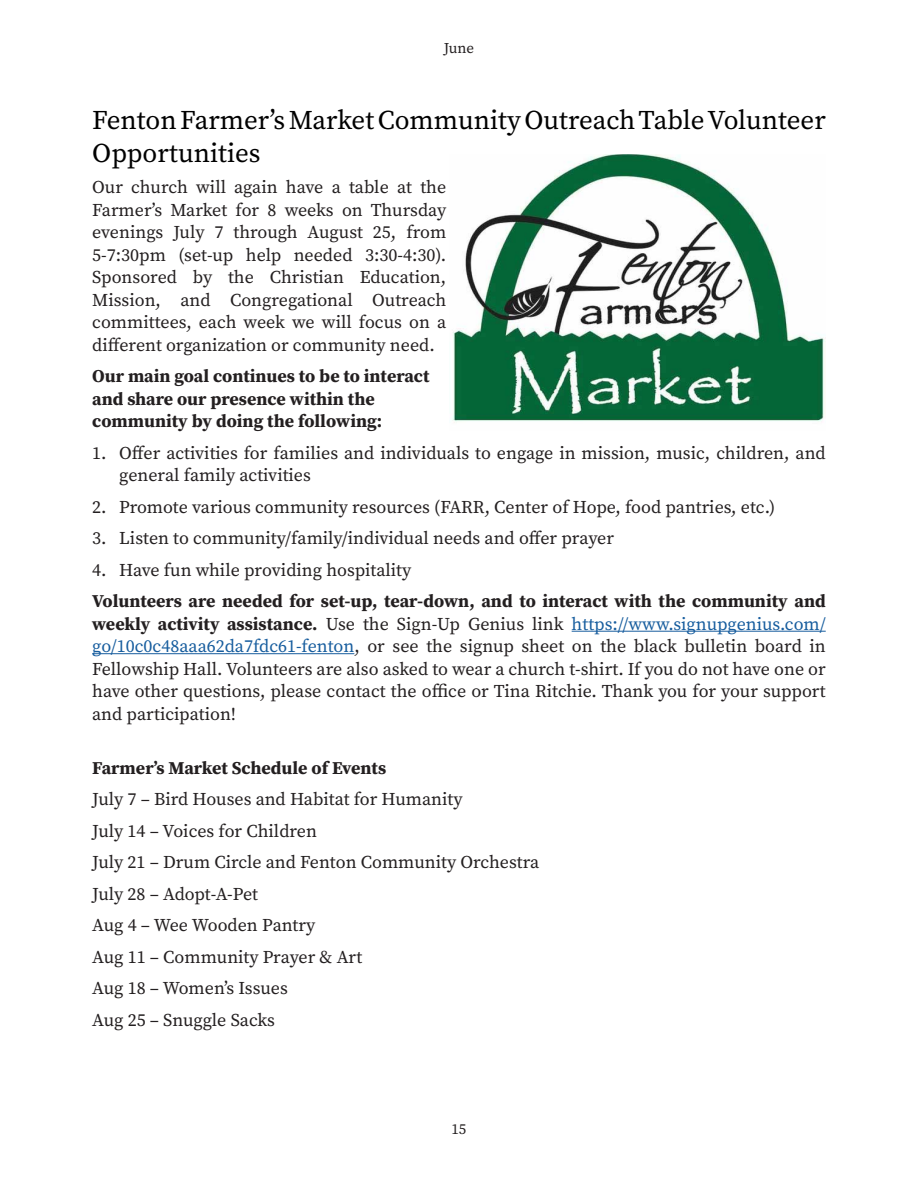
<style>
.page{position:relative;width:918px;height:1188px;background:#fff}
.page>*{position:absolute;margin:0;border:0;box-sizing:border-box;transform-origin:0 0}
.Body_Text_-_1st_Lett{font:27px/32.4px "Source Serif Pro";color:#000}
.Body_Text_-_1st_Lett-2{font:18px/22.5px "Source Serif Pro";color:#231f20;text-align:justify}
.Body_Text_-_1st_Lett-3{font:700 18px/22.5px "Source Serif Pro";color:#231f20}
.Headline_-_50pt_Semi{font:15px "Source Serif Pro";color:#231f20}
.s1{font-weight:700}
.s2{color:#175d9e}
</style>
<div class="page">
<hr style="left:572px;top:631px;width:254px;height:1px;background:#175d9e">
<hr style="left:92px;top:653px;width:262px;height:1px;background:#175d9e">
<img style="left:452px;top:154px;width:374px;height:269px">
<p class="Headline_-_50pt_Semi" style="left:444px;top:38px;width:32px">June</p>
<p class="Body_Text_-_1st_Lett" style="left:92px;top:104px;width:735px">Fenton Farmer’s Market Community Outreach Table Volunteer<br>Opportunities</p>
<p class="Body_Text_-_1st_Lett-2" style="left:92px;top:176px;width:356px">Our church will again have a table at the Farmer’s Market for 8 weeks on Thursday evenings July 7 through August 25, from 5-7:30pm (set-up help needed 3:30-4:30).<br>Sponsored by the Christian Education, Mission, and Congregational Outreach committees, each week we will focus on a different organization or community need.</p>
<p class="Body_Text_-_1st_Lett-3" style="left:92px;top:365px;width:339px">Our main goal continues to be to interact and share our presence within the community by doing the following:</p>
<p class="Body_Text_-_1st_Lett-2" style="left:119px;top:442px;width:708px;text-indent:-27px">1. Offer activities for families and individuals to engage in mission, music, children, and general family activities</p>
<p class="Body_Text_-_1st_Lett-2" style="left:92px;top:496px;width:685px">2. Promote various community resources (FARR, Center of Hope, food pantries, etc.)</p>
<p class="Body_Text_-_1st_Lett-2" style="left:92px;top:527px;width:523px">3. Listen to community/family/individual needs and offer prayer</p>
<p class="Body_Text_-_1st_Lett-2" style="left:92px;top:559px;width:321px">4. Have fun while providing hospitality</p>
<p class="Body_Text_-_1st_Lett-2" style="left:92px;top:590px;width:735px"><span class="s1">Volunteers are needed for set-up, tear-down, and to interact with the community and weekly activity assistance.</span> Use the Sign-Up Genius link <span class="s2">https://www.signupgenius.com/ go/10c0c48aaa62da7fdc61-fenton</span>, or see the signup sheet on the black bulletin board in Fellowship Hall. Volunteers are also asked to wear a church t-shirt. If you do not have one or have other questions, please contact the office or Tina Ritchie. Thank you for your support and participation!</p>
<p class="Body_Text_-_1st_Lett-3" style="left:92px;top:756px;width:296px">Farmer’s Market Schedule of Events</p>
<p class="Body_Text_-_1st_Lett-2" style="left:92px;top:788px;width:372px">July 7 – Bird Houses and Habitat for Humanity</p>
<p class="Body_Text_-_1st_Lett-2" style="left:92px;top:820px;width:226px">July 14 – Voices for Children</p>
<p class="Body_Text_-_1st_Lett-2" style="left:92px;top:851px;width:449px">July 21 – Drum Circle and Fenton Community Orchestra</p>
<p class="Body_Text_-_1st_Lett-2" style="left:92px;top:883px;width:167px">July 28 – Adopt-A-Pet</p>
<p class="Body_Text_-_1st_Lett-2" style="left:92px;top:914px;width:225px">Aug 4 – Wee Wooden Pantry</p>
<p class="Body_Text_-_1st_Lett-2" style="left:92px;top:946px;width:272px">Aug 11 – Community Prayer &amp; Art</p>
<p class="Body_Text_-_1st_Lett-2" style="left:92px;top:977px;width:197px">Aug 18 – Women’s Issues</p>
<p class="Body_Text_-_1st_Lett-2" style="left:92px;top:1009px;width:184px">Aug 25 – Snuggle Sacks</p>
<p class="Headline_-_50pt_Semi" style="left:452px;top:1119px;width:16px">15</p>
</div>
